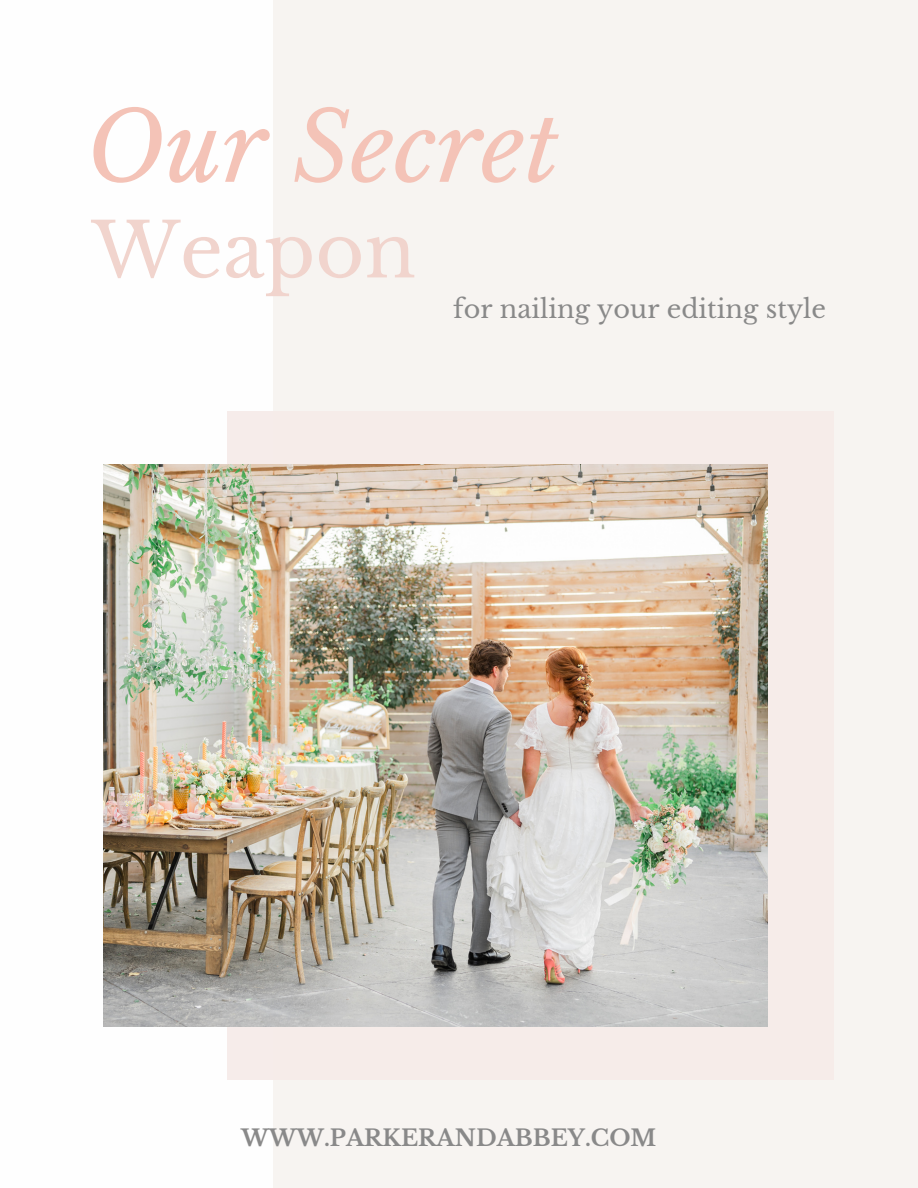
<style>
.page{position:relative;width:918px;height:1188px;background:#f7f4f1}
.page>*{position:absolute;margin:0;border:0;box-sizing:border-box;transform-origin:0 0}
.t1{font:italic 96px "Libre Baskerville";color:#f4c3b7}
.t2{font:75px "Libre Baskerville";color:#f1d4cd}
.t3{font:25.5px "Libre Baskerville";color:#898989}
.t4{font:700 22.5px "Libre Baskerville";color:#898989}
</style>
<div class="page">
<div style="left:0;top:0;width:272px;height:1188px;background:#fff"></div>
<div style="left:228px;top:412px;width:606px;height:668px;background:#f6ece9"></div>
<img style="left:104px;top:465px;width:663px;height:561px">
<p class="t1" style="left:86px;top:89px;width:475px">Our Secret</p>
<p class="t2" style="left:92px;top:205px;width:326px">Weapon</p>
<p class="t3" style="left:453px;top:293px;width:374px">for nailing your editing style</p>
<p class="t4" style="left:241px;top:1124px;width:417px">WWW.PARKERANDABBEY.COM</p>
</div>
